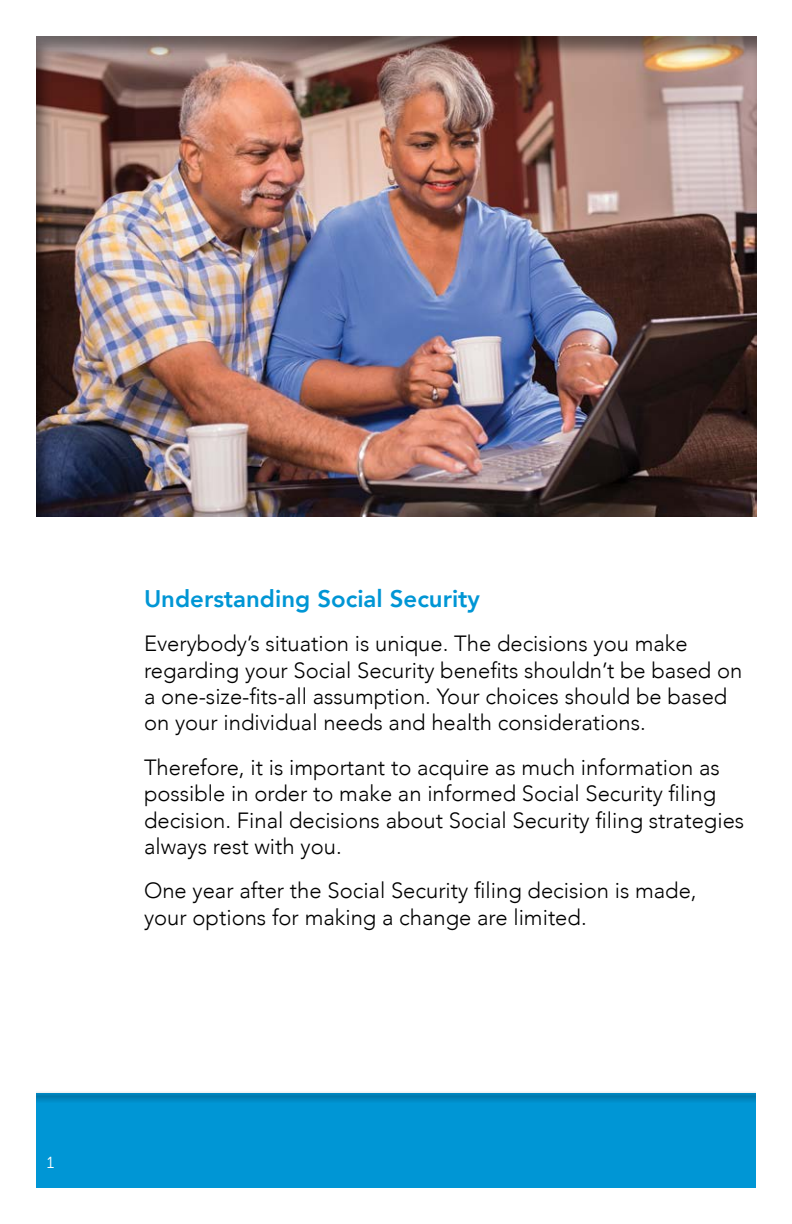
<style>
.page{position:relative;width:792px;height:1224px;background:#fff}
.page>*{position:absolute;margin:0;border:0;box-sizing:border-box;transform-origin:0 0}
.t1{font:800 24px "Avenir";color:#0096d5}
.t2{font:300 22px/26.4px "Avenir";color:#000}
.t3{font:16px "Museo Sans 300";color:#fff}
</style>
<div class="page">
<svg style="left:36px;top:1092px;width:720px;height:95px;background:#0295d2"></svg>
<div style="left:36px;top:36px;width:723px;height:484px;background:#000;opacity:.48"></div>
<p class="t1" style="left:144px;top:580px;width:338px">Understanding Social Security</p>
<p class="t2" style="left:144px;top:631px;width:600px">Everybody’s situation is unique. The decisions you make regarding your Social Security benefits shouldn’t be based on a one-size-fits-all assumption. Your choices should be based on your individual needs and health considerations.</p>
<p class="t2" style="left:144px;top:754px;width:602px">Therefore, it is important to acquire as much information as possible in order to make an informed Social Security filing decision. Final decisions about Social Security filing strategies always rest with you.</p>
<p class="t2" style="left:144px;top:878px;width:554px">One year after the Social Security filing decision is made, your options for making a change are limited.</p>
<p class="t3" style="left:47px;top:1154px;width:9px">1</p>
</div>
